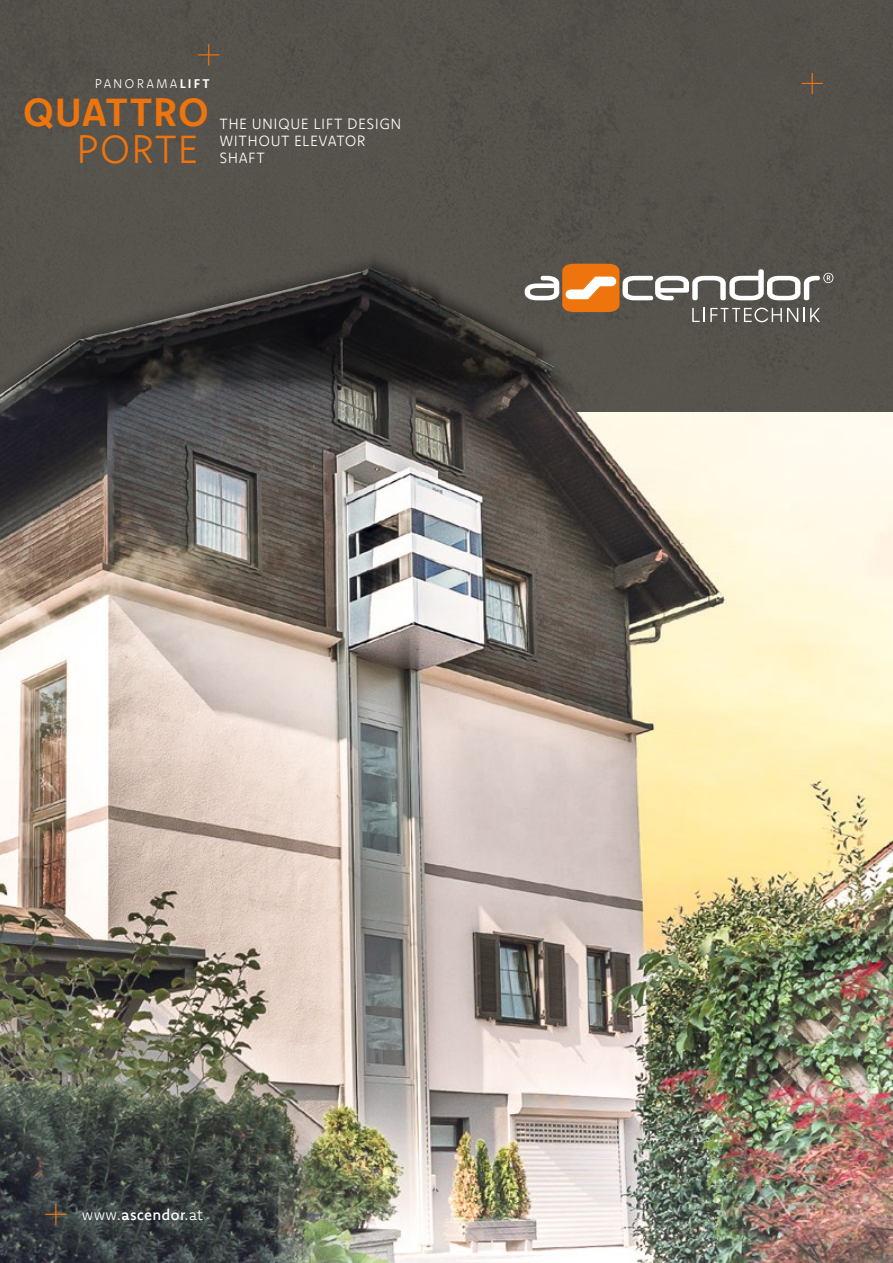
<style>
.page{position:relative;width:893px;height:1263px;background:#fff}
.page>*{position:absolute;margin:0;border:0;box-sizing:border-box;transform-origin:0 0}
.t1{font:700 39.75px "Komet";letter-spacing:.015em;color:#ee740d}
.t2{font:300 39.75px "Komet";letter-spacing:.015em;color:#ee740d}
.t3{font:500 15.3px "Komet";letter-spacing:.01em;color:#fff}
.t4{font:300 15px/17.2px "Komet";letter-spacing:.03em;color:#fff}
.t5{font:300 12.75px "Komet";letter-spacing:.16em;color:#fff}
.s1{font-weight:700}
.s2{font-weight:300}
</style>
<div class="page">
<div style="left:0;top:0;width:893px;height:412px;background:#55514c"></div>
<svg style="left:587px;top:264px;width:246px;height:58px"></svg>
<svg style="left:801px;top:73px;width:22px;height:21px"></svg>
<svg style="left:198px;top:44px;width:21px;height:22px"></svg>
<img style="left:0;top:412px;width:893px;height:851px">
<svg style="left:45px;top:1204px;width:22px;height:21px"></svg>
<img style="left:0;top:415px;width:581px;height:4px">
<svg style="left:0;top:249px;width:587px;height:166px;background:#413d3a"></svg>
<p class="t5" style="left:95px;top:75px;width:116px">PANORAMA<span class="s1">LIFT</span></p>
<h1 class="t1" style="left:23px;top:87px;width:188px">QUATTRO</h1>
<h1 class="t2" style="left:76px;top:123px;width:124px">PORTE</h1>
<p class="t4" style="left:220px;top:114px;width:183px">THE UNIQUE LIFT DESIGN<br>WITHOUT ELEVATOR<br>SHAFT</p>
<p class="t3" style="left:82px;top:1205px;width:123px"><span class="s2">www.</span>ascendor<span class="s2">.at</span></p>
</div>
